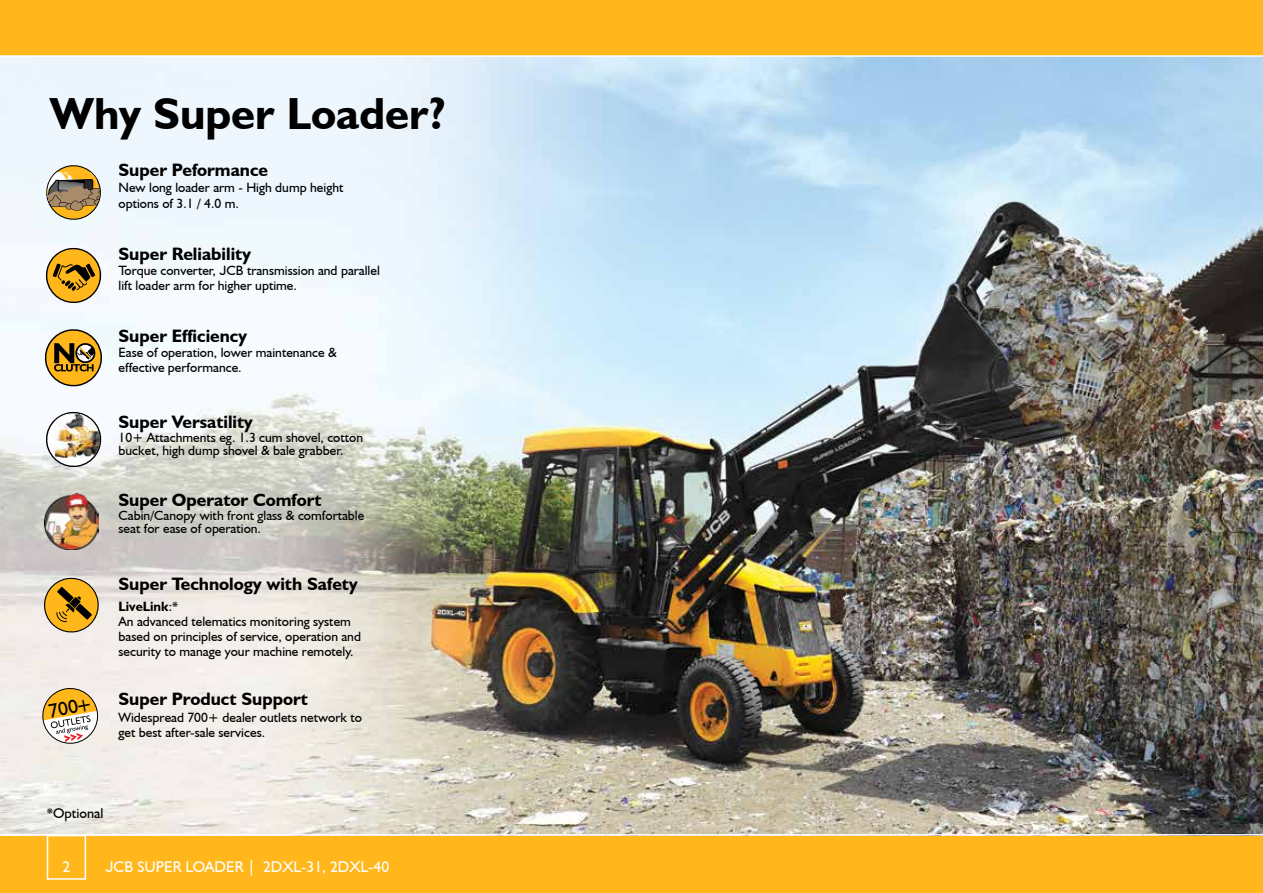
<style>
.page{position:relative;width:1263px;height:893px;background:#ffb71b}
.page>*{position:absolute;margin:0;border:0;box-sizing:border-box;transform-origin:0 0}
.t1{font:700 45px "JCB Euro";color:#000}
.t2{font:19.65px "JCB Euro Roman";color:#000}
.t3{font:700 18px "JCB Euro";color:#000}
.t4{font:15.6px "JCB Euro Roman";color:#fff}
.t5{font:14.25px "JCB Euro Roman";color:#000}
.t6{font:13.5px/15px "JCB Euro Roman";color:#000}
.t7{font:700 13.5px "JCB Euro";color:#000}
.s1{font-family:"JCB Euro Roman";font-weight:400}
</style>
<div class="page">
<img style="left:0;top:57px;width:1262px;height:777px">
<div style="left:47px;top:835px;width:39px;height:45px;border:2px solid #fff"></div>
<svg style="left:45px;top:164px;width:57px;height:57px"></svg>
<svg style="left:45px;top:247px;width:57px;height:57px"></svg>
<svg style="left:45px;top:329px;width:57px;height:57px"></svg>
<svg style="left:45px;top:411px;width:57px;height:57px"></svg>
<img style="left:55px;top:414px;width:46px;height:44px">
<img style="left:45px;top:494px;width:54px;height:55px">
<svg style="left:44px;top:577px;width:56px;height:56px"></svg>
<svg style="left:42px;top:688px;width:58px;height:57px"></svg>
<hr style="left:1262px;top:55px;width:1px;height:781px;background:#000">
<hr style="left:0;top:55px;width:1263px;height:2px;background:#fff">
<hr style="left:0;top:834px;width:1263px;height:2px;background:#fff">
<h1 class="t1" style="left:50px;top:85px;width:398px">Why Super Loader?</h1>
<h3 class="t3" style="left:119px;top:159px;width:151px">Super Peformance</h3>
<p class="t6" style="left:119px;top:179px;width:226px;line-height:16.2px">New long loader arm - High dump height options of 3.1 / 4.0 m.</p>
<h3 class="t3" style="left:119px;top:242px;width:134px">Super Reliability</h3>
<p class="t6" style="left:119px;top:262px;width:263px">Torque converter, JCB transmission and parallel lift loader arm for higher uptime.</p>
<h3 class="t3" style="left:119px;top:324px;width:130px">Super Efficiency</h3>
<p class="t6" style="left:119px;top:344px;width:220px">Ease of operation, lower maintenance &amp; effective performance.</p>
<h2 class="t2" style="left:46px;top:700px;width:46px;rotate:-11deg">700+</h2>
<h3 class="t3" style="left:119px;top:411px;width:136px">Super Versatility</h3>
<p class="t6" style="left:119px;top:430px;width:246px;line-height:13.5px">10+ Attachments eg. 1.3 cum shovel, cotton bucket, high dump shovel &amp; bale grabber.</p>
<h3 class="t3" style="left:119px;top:489px;width:205px">Super Operator Comfort</h3>
<p class="t6" style="left:119px;top:508px;width:247px;line-height:13.5px">Cabin/Canopy with front glass &amp; comfortable seat for ease of operation.</p>
<h3 class="t3" style="left:119px;top:572px;width:241px">Super Technology with Safety</h3>
<p class="t7" style="left:119px;top:598px;width:61px">LiveLink<span class="s1">:*</span></p>
<p class="t6" style="left:119px;top:613px;width:244px">An advanced telematics monitoring system based on principles of service, operation and security to manage your machine remotely.</p>
<h3 class="t3" style="left:119px;top:687px;width:191px">Super Product Support</h3>
<p class="t6" style="left:119px;top:710px;width:245px">Widespread 700+ dealer outlets network to get best after-sale services.</p>
<p class="t5" style="left:47px;top:805px;width:58px">*Optional</p>
<p class="t4" style="left:63px;top:857px;width:9px">2</p>
<p class="t4" style="left:105px;top:857px;width:285px">JCB SUPER LOADER | 2DXL-31, 2DXL-40</p>
</div>
